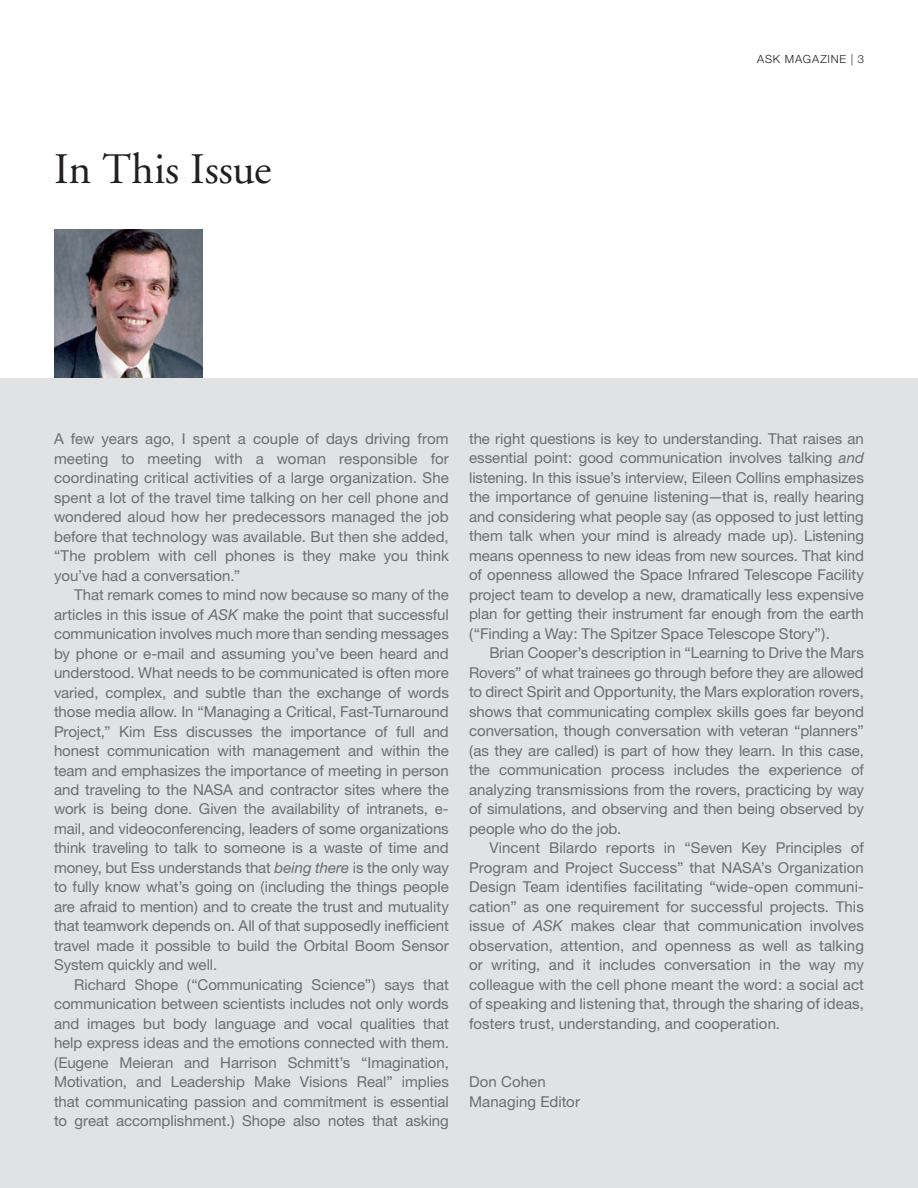
<style>
.page{position:relative;width:918px;height:1188px;background:#fff}
.page>*{position:absolute;margin:0;border:0;box-sizing:border-box;transform-origin:0 0}
.t1{font:43.5px "Adobe Garamond";color:#231f20}
.DEPARTMENT-BODY{font:15px/19.5px "Helvetica Neue";color:#6c6d70;text-align:justify}
.t2{font:300 11.25px "Helvetica Neue";letter-spacing:.075em;color:#231f20}
.s1{font-style:italic}
</style>
<div class="page">
<div style="left:0;top:378px;width:918px;height:810px;background:#e1e2e4"></div>
<img style="left:54px;top:230px;width:148px;height:148px">
<p class="t1" style="left:54px;top:146px;width:219px">In This Issue</p>
<p class="t2" style="left:757px;top:52px;width:108px">ASK MAGAZINE | 3</p>
<p class="DEPARTMENT-BODY" style="left:54px;top:429px;width:396px">A few years ago, I spent a couple of days driving from meeting to meeting with a woman responsible for coordinating critical activities of a large organization. She spent a lot of the travel time talking on her cell phone and wondered aloud how her predecessors managed the job before that technology was available. But then she added, “The problem with cell phones is they make you think you’ve had a conversation.”</p>
<p class="DEPARTMENT-BODY" style="left:54px;top:585px;width:396px;text-indent:20px">That remark comes to mind now because so many of the articles in this issue of <span class="s1">ASK</span> make the point that successful communication involves much more than sending messages by phone or e-mail and assuming you’ve been heard and understood. What needs to be communicated is often more varied, complex, and subtle than the exchange of words those media allow. In “Managing a Critical, Fast-Turnaround Project,” Kim Ess discusses the importance of full and honest communication with management and within the team and emphasizes the importance of meeting in person and traveling to the NASA and contractor sites where the work is being done. Given the availability of intranets, e&shy;mail, and videoconferencing, leaders of some organizations think traveling to talk to someone is a waste of time and money, but Ess understands that <span class="s1">being there</span> is the only way to fully know what’s going on (including the things people are afraid to mention) and to create the trust and mutuality that teamwork depends on. All of that supposedly inefficient travel made it possible to build the Orbital Boom Sensor System quickly and well.</p>
<p class="DEPARTMENT-BODY" style="left:54px;top:975px;width:396px;text-indent:20px">Richard Shope (“Communicating Science”) says that communication between scientists includes not only words and images but body language and vocal qualities that help express ideas and the emotions connected with them. (Eugene Meieran and Harrison Schmitt’s “Imagination, Motivation, and Leadership Make Visions Real” implies that communicating passion and commitment is essential to great accomplishment.) Shope also notes that asking</p>
<p class="DEPARTMENT-BODY" style="left:469px;top:429px;width:396px">the right questions is key to understanding. That raises an essential point: good communication involves talking <span class="s1">and </span>listening. In this issue’s interview, Eileen Collins emphasizes the importance of genuine listening—that is, really hearing and considering what people say (as opposed to just letting them talk when your mind is already made up). Listening means openness to new ideas from new sources. That kind of openness allowed the Space Infrared Telescope Facility project team to develop a new, dramatically less expensive plan for getting their instrument far enough from the earth (“Finding a Way: The Spitzer Space Telescope Story”).</p>
<p class="DEPARTMENT-BODY" style="left:469px;top:643px;width:396px;text-indent:20px">Brian Cooper’s description in “Learning to Drive the Mars Rovers” of what trainees go through before they are allowed to direct Spirit and Opportunity, the Mars exploration rovers, shows that communicating complex skills goes far beyond conversation, though conversation with veteran “planners” (as they are called) is part of how they learn. In this case, the communication process includes the experience of analyzing transmissions from the rovers, practicing by way of simulations, and observing and then being observed by people who do the job.</p>
<p class="DEPARTMENT-BODY" style="left:469px;top:838px;width:396px;text-indent:20px">Vincent Bilardo reports in “Seven Key Principles of Program and Project Success” that NASA’s Organization Design Team identifies facilitating “wide-open communi&shy;cation” as one requirement for successful projects. This issue of <span class="s1">ASK</span> makes clear that communication involves observation, attention, and openness as well as talking or writing, and it includes conversation in the way my colleague with the cell phone meant the word: a social act of speaking and listening that, through the sharing of ideas, fosters trust, understanding, and cooperation.</p>
<p class="DEPARTMENT-BODY" style="left:469px;top:1072px;width:78px">Don Cohen</p>
<p class="DEPARTMENT-BODY" style="left:469px;top:1092px;width:112px">Managing Editor</p>
</div>
